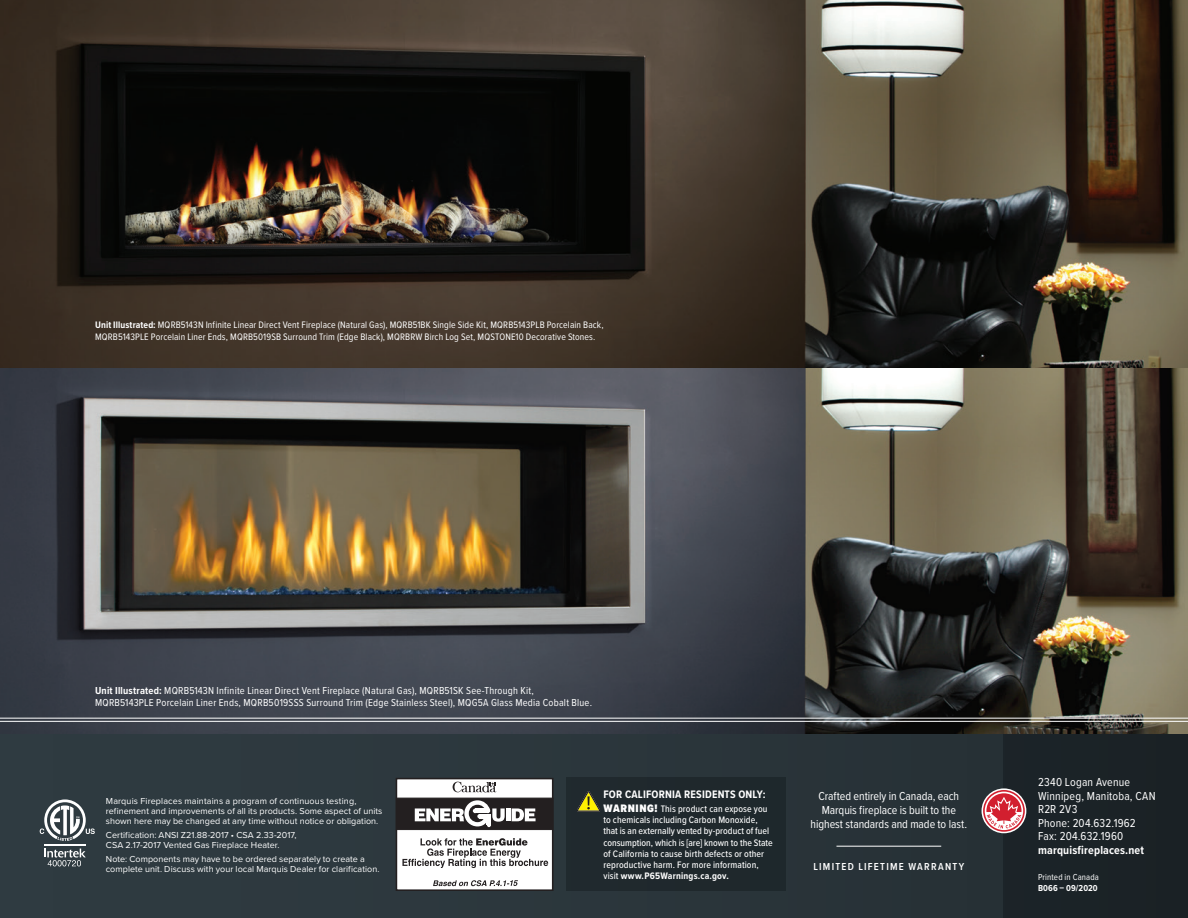
<style>
.page{position:relative;width:1188px;height:918px;background:#fff}
.page>*{position:absolute;margin:0;border:0;box-sizing:border-box;transform-origin:0 0}
.t1{font:12px/14.4px "Proxima Nova Cond";letter-spacing:-.005em;color:#fff;text-align:center}
.t2{font:12px/13.5px "Proxima Nova Cond";letter-spacing:.015em;color:#fff}
.t3{font:700 12px "Proxima Nova Cond";letter-spacing:.015em;color:#fff}
.t4{font:700 11.25px "Proxima Nova Cond";letter-spacing:.02em;color:#fff}
.t5{font:10.5px/12px "Proxima Nova Cond";letter-spacing:.02em;color:#fff}
.t6{font:600 10.5px "Proxima Nova Cond";letter-spacing:.125em;color:#fff}
.t7{font:500 9.75px/11.2px "Proxima Nova Cond";letter-spacing:.01em;color:#fff}
.t8{font:9.75px/12px "Proxima Nova Cond";letter-spacing:.01em;color:#fff}
.t9{font:9px/9.8px "Proxima Nova";letter-spacing:.005em;color:#fff}
.t10{font:9px "Proxima Nova Cond";letter-spacing:.015em;color:#fff}
.t11{font:700 9px "Proxima Nova Cond";letter-spacing:.015em;color:#fff}
.s1{font-weight:700}
.s2{font-weight:900;font-size:11.25px}
</style>
<div class="page">
<img style="left:0;top:0;width:1188px;height:734px">
<div style="left:0;top:734px;width:1188px;height:184px;background:#2d383e"></div>
<div style="left:1004px;top:734px;width:184px;height:184px;background:#1b2327"></div>
<svg style="left:44px;top:849px;width:42px;height:17px"></svg>
<hr style="left:44px;top:844px;width:42px;height:1px;background:#fff">
<svg style="left:40px;top:799px;width:55px;height:42px"></svg>
<hr style="left:0;top:718px;width:1188px;height:1px;background:#fff">
<hr style="left:0;top:721px;width:1188px;height:1px;background:#fff">
<div style="left:396px;top:779px;width:157px;height:111px;background:#fff"></div>
<div style="left:396px;top:778px;width:158px;height:113px;border:2px solid #231f20"></div>
<svg style="left:453px;top:782px;width:44px;height:11px"></svg>
<svg style="left:402px;top:838px;width:146px;height:30px"></svg>
<div style="left:396px;top:798px;width:157px;height:32px;background:#231f20"></div>
<hr style="left:506px;top:808px;width:4px;height:13px;background:#fff">
<svg style="left:512px;top:808px;width:24px;height:13px"></svg>
<svg style="left:415px;top:800px;width:90px;height:27px"></svg>
<svg style="left:433px;top:880px;width:85px;height:6px"></svg>
<svg style="left:982px;top:788px;width:44px;height:45px"></svg>
<div style="left:983px;top:790px;width:42px;height:42px;border:2px solid #d21f2f;border-radius:50%"></div>
<svg style="left:986px;top:793px;width:36px;height:36px"></svg>
<hr style="left:836px;top:846px;width:105px;height:1px;background:#fff">
<div style="left:567px;top:778px;width:219px;height:113px;background:#1f282c"></div>
<svg style="left:577px;top:791px;width:23px;height:21px"></svg>
<p class="t8" style="left:95px;top:318px;width:510px"><span class="s1">Unit Illustrated:</span> MQRB5143N Infinite Linear Direct Vent Fireplace (Natural Gas), MQRB51BK Single Side Kit, MQRB5143PLB Porcelain Back,<br>MQRB5143PLE Porcelain Liner Ends, MQRB5019SB Surround Trim (Edge Black), MQRBRW Birch Log Set, MQSTONE10 Decorative Stones.</p>
<p class="t5" style="left:95px;top:684px;width:499px"><span class="s1">Unit Illustrated:</span> MQRB5143N Infinite Linear Direct Vent Fireplace (Natural Gas), MQRB51SK See-Through Kit,<br>MQRB5143PLE Porcelain Liner Ends, MQRB5019SSS Surround Trim (Edge Stainless Steel), MQG5A Glass Media Cobalt Blue.</p>
<p class="t9" style="left:106px;top:796px;width:278px">Marquis Fireplaces maintains a program of continuous testing, refinement and improvements of all its products. Some aspect of units shown here may be changed at any time without notice or obligation.</p>
<p class="t9" style="left:106px;top:830px;width:192px">Certification: ANSI Z21.88-2017 • CSA 2.33-2017,<br>CSA 2.17-2017 Vented Gas Fireplace Heater.</p>
<p class="t9" style="left:106px;top:854px;width:275px">Note: Components may have to be ordered separately to create a complete unit. Discuss with your local Marquis Dealer for clarification.</p>
<p class="t4" style="left:604px;top:786px;width:164px">FOR CALIFORNIA RESIDENTS ONLY:</p>
<p class="t7" style="left:603px;top:803px;width:171px"><span class="s2">WARNING!</span> This product can expose you to chemicals including Carbon Monoxide, that is an externally vented by-product of fuel consumption, which is [are] known to the State of California to cause birth defects or other reproductive harm. For more information, visit <span class="s1">www.P65Warnings.ca.gov.</span></p>
<h1 class="t1" style="left:811px;top:788px;width:158px">Crafted entirely in Canada, each<br>Marquis fireplace is built to the highest standards and made to last.</h1>
<p class="t6" style="left:813px;top:859px;width:152px">LIMITED LIFETIME WARRANTY</p>
<h1 class="t2" style="left:1038px;top:775px;width:119px">2340 Logan Avenue<br>Winnipeg, Manitoba, CAN<br>R2R 2V3<br>Phone: 204.632.1962<br>Fax: 204.632.1960</h1>
<h1 class="t3" style="left:1038px;top:841px;width:108px">marquisfireplaces.net</h1>
<p class="t10" style="left:1038px;top:871px;width:62px">Printed in Canada</p>
<p class="t11" style="left:1038px;top:881px;width:61px">B066 – 09/2020</p>
</div>
